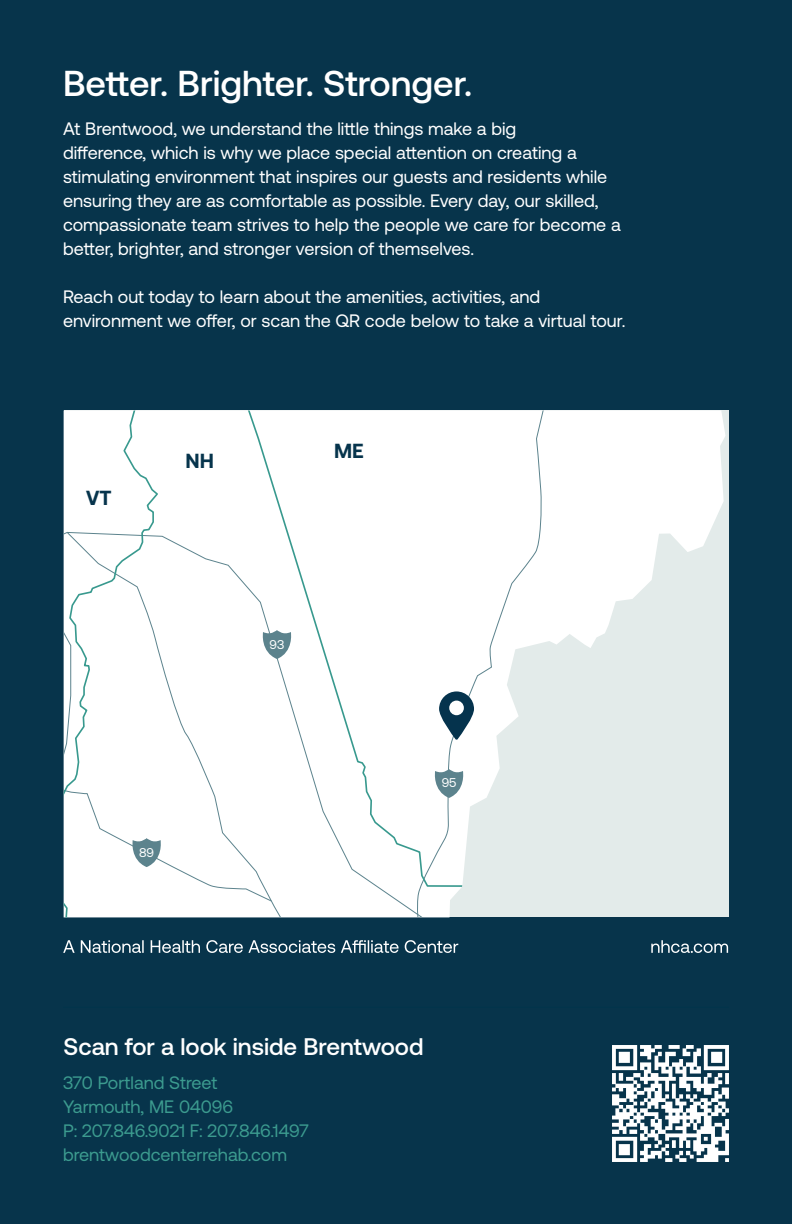
<style>
.page{position:relative;width:792px;height:1224px;background:#07344b}
.page>*{position:absolute;margin:0;border:0;box-sizing:border-box;transform-origin:0 0}
.t1{font:500 36px "Aeonik";color:#fff}
.t2{font:500 24px "Aeonik";color:#fff}
.t3{font:700 20.4px "Aeonik";color:#06344c}
.t4{font:18px/24px "Aeonik";color:#fff}
.t5{font:18px/24px "Aeonik";color:#3c9b8f}
.t6{font:12.8px "Aeonik";color:#fff}
</style>
<div class="page">
<hr style="left:63px;top:1007px;width:666px;height:1px;background:#01344c">
<svg style="left:63px;top:940px;width:395px;height:13px"></svg>
<svg style="left:651px;top:940px;width:77px;height:13px"></svg>
<div style="left:451px;top:888px;width:274px;height:29px;background:#e3ebea"></div>
<div style="left:163px;top:410px;width:288px;height:507px;background:#fff"></div>
<svg style="left:193px;top:410px;width:532px;height:478px;background:#f6f8f8"></svg>
<svg style="left:432px;top:769px;width:34px;height:29px"></svg>
<div style="left:64px;top:410px;width:99px;height:507px;background:#fff"></div>
<svg style="left:260px;top:630px;width:34px;height:29px"></svg>
<svg style="left:439px;top:691px;width:35px;height:49px"></svg>
<div style="left:449px;top:701px;width:15px;height:14px;background:#fff;border-radius:50%"></div>
<img style="left:612px;top:1045px;width:117px;height:117px">
<h1 class="t1" style="left:63px;top:64px;width:411px">Better. Brighter. Stronger.</h1>
<p class="t4" style="left:63px;top:117px;width:559px">At Brentwood, we understand the little things make a big<br>difference, which is why we place special attention on creating a stimulating environment that inspires our guests and residents while ensuring they are as comfortable as possible. Every day, our skilled, compassionate team strives to help the people we care for become a better, brighter, and stronger version of themselves.</p>
<p class="t4" style="left:63px;top:285px;width:564px">Reach out today to learn about the amenities, activities, and environment we offer, or scan the QR code below to take a virtual tour.</p>
<p class="t3" style="left:86px;top:486px;width:27px">VT</p>
<p class="t3" style="left:186px;top:449px;width:30px">NH</p>
<p class="t3" style="left:334px;top:440px;width:31px">ME</p>
<p class="t6" style="left:270px;top:637px;width:16px">93</p>
<p class="t6" style="left:139px;top:845px;width:17px">89</p>
<p class="t6" style="left:442px;top:776px;width:16px">95</p>
<h2 class="t2" style="left:64px;top:1033px;width:361px">Scan for a look inside Brentwood</h2>
<p class="t5" style="left:63px;top:1071px;width:247px">370 Portland Street<br>Yarmouth, ME 04096<br>P: 207.846.9021 F: 207.846.1497 brentwoodcenterrehab.com</p>
</div>
